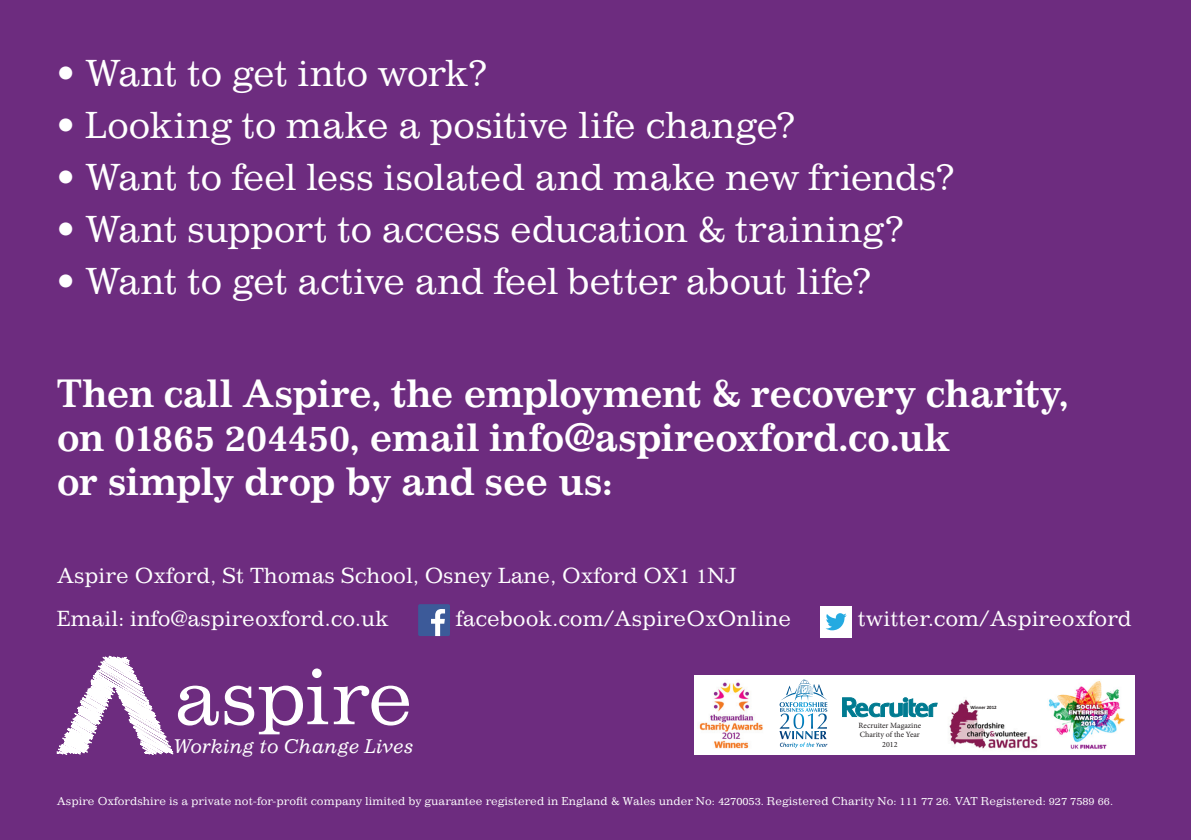
<style>
.page{position:relative;width:1191px;height:840px;background:#fff}
.page>*{position:absolute;margin:0;border:0;box-sizing:border-box;transform-origin:0 0}
.t1{font:700 38px/44px "Impressum";letter-spacing:-.01em;color:#fff}
.t2{font:36px "Impressum";letter-spacing:-.015em;color:#fff}
.t3{font:21px "Impressum";color:#fff}
.t4{font:italic 19px "Impressum";letter-spacing:.005em;color:#fff}
.t5{font:11px "Impressum";color:#fff}
.t6{font:8px "Minion Pro";color:#231f20}
.t7{font:700 5px "Calibri";color:#231f20}
</style>
<div class="page">
<div style="left:0;top:0;width:1191px;height:839px;background:#6d2c7f"></div>
<div style="left:418px;top:603px;width:32px;height:32px;background:#3c5a99;border-radius:2px"></div>
<svg style="left:431px;top:609px;width:14px;height:26px"></svg>
<div style="left:820px;top:605px;width:32px;height:32px;background:#fff"></div>
<svg style="left:825px;top:613px;width:21px;height:17px"></svg>
<div style="left:694px;top:674px;width:440px;height:80px;background:#fff"></div>
<img style="left:699px;top:682px;width:64px;height:67px">
<img style="left:949px;top:699px;width:89px;height:50px">
<svg style="left:842px;top:697px;width:95px;height:19px"></svg>
<svg style="left:786px;top:679px;width:37px;height:21px"></svg>
<svg style="left:780px;top:742px;width:47px;height:4px"></svg>
<img style="left:1049px;top:681px;width:76px;height:68px">
<svg style="left:56px;top:655px;width:163px;height:100px"></svg>
<svg style="left:225px;top:685px;width:103px;height:49px"></svg>
<svg style="left:334px;top:685px;width:75px;height:40px"></svg>
<div style="left:312px;top:668px;width:10px;height:9px;background:#fff;border-radius:50%"></div>
<p class="t2" style="left:57px;top:51px;width:433px">• Want to get into work?</p>
<p class="t2" style="left:57px;top:103px;width:740px">• Looking to make a positive life change?</p>
<p class="t2" style="left:57px;top:155px;width:900px">• Want to feel less isolated and make new friends?</p>
<p class="t2" style="left:57px;top:207px;width:849px">• Want support to access education &amp; training?</p>
<p class="t2" style="left:57px;top:259px;width:816px">• Want to get active and feel better about life?</p>
<p class="t1" style="left:57px;top:371px;width:1013px">Then call Aspire, the employment &amp; recovery charity, on 01865 204450, email info@aspireoxford.co.uk<br>or simply drop by and see us:</p>
<p class="t3" style="left:57px;top:562px;width:681px">Aspire Oxford, St Thomas School, Osney Lane, Oxford OX1 1NJ</p>
<p class="t3" style="left:57px;top:605px;width:334px">Email: info@aspireoxford.co.uk</p>
<p class="t3" style="left:456px;top:605px;width:337px">facebook.com/AspireOxOnline</p>
<p class="t3" style="left:857px;top:605px;width:275px">twitter.com/Aspireoxford</p>
<p class="t6" style="left:858px;top:719px;width:64px">Recruiter Magazine</p>
<p class="t6" style="left:860px;top:729px;width:61px">Charity of the Year</p>
<p class="t4" style="left:173px;top:734px;width:241px">Working to Change Lives</p>
<p class="t6" style="left:882px;top:738px;width:17px">2012</p>
<p class="t7" style="left:970px;top:703px;width:28px">Winner 2012</p>
<p class="t5" style="left:57px;top:794px;width:1057px">Aspire Oxfordshire is a private not-for-profit company limited by guarantee registered in England &amp; Wales under No: 4270053. Registered Charity No: 111 77 26. VAT Registered: 927 7589 66.</p>
</div>
